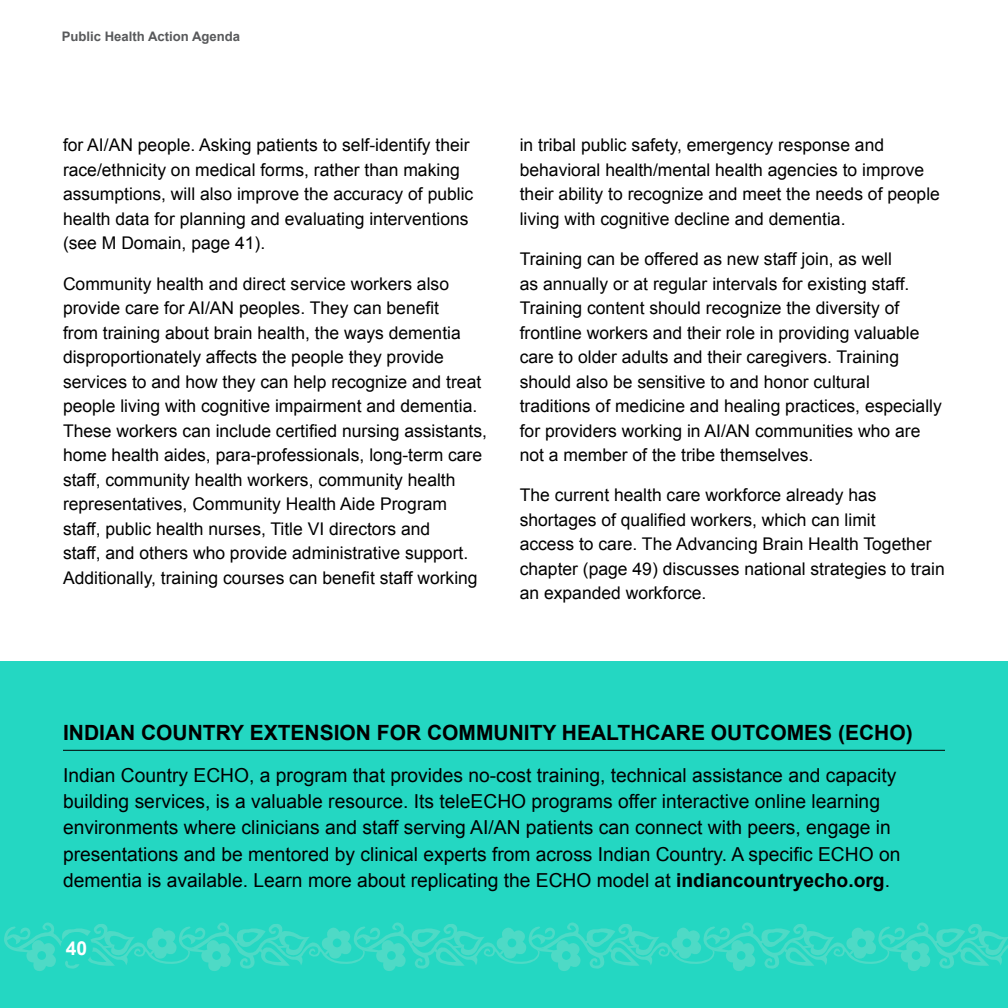
<style>
.page{position:relative;width:1008px;height:1008px;background:#fff}
.page>*{position:absolute;margin:0;border:0;box-sizing:border-box;transform-origin:0 0}
.sidebar_heading{font:700 21px "Arial";color:#000}
.sidebar_text{font:19.25px/26.2px "Arial";color:#000}
.t1{font:700 19.25px "Arial";color:#fff}
.body_copy{font:17.5px/24.5px "Arial";color:#000}
.t2{font:700 13.12px "Arial";color:#58595b}
.s1{font-weight:700}
</style>
<div class="page">
<div style="left:0;top:662px;width:1008px;height:346px;background:#24d7c2"></div>
<hr style="left:63px;top:750px;width:882px;height:1px;background:#000">
<svg style="left:4px;top:922px;width:1004px;height:49px"></svg>
<div style="left:60px;top:932px;width:33px;height:32px;background:#24d7c2;border-radius:50%"></div>
<p class="t2" style="left:62px;top:28px;width:180px">Public Health Action Agenda</p>
<p class="body_copy" style="left:63px;top:133px;width:412px">for AI/AN people. Asking patients to self-identify their race/ethnicity on medical forms, rather than making assumptions, will also improve the accuracy of public health data for planning and evaluating interventions (see M Domain, page 41).</p>
<p class="body_copy" style="left:63px;top:271px;width:426px">Community health and direct service workers also provide care for AI/AN peoples. They can benefit<br>from training about brain health, the ways dementia disproportionately affects the people they provide services to and how they can help recognize and treat people living with cognitive impairment and dementia.<br>These workers can include certified nursing assistants, home health aides, para-professionals, long-term care staff, community health workers, community health representatives, Community Health Aide Program staff, public health nurses, Title VI directors and<br>staff, and others who provide administrative support.<br>Additionally, training courses can benefit staff working</p>
<p class="body_copy" style="left:520px;top:133px;width:422px">in tribal public safety, emergency response and behavioral health/mental health agencies to improve their ability to recognize and meet the needs of people living with cognitive decline and dementia.</p>
<p class="body_copy" style="left:520px;top:247px;width:424px">Training can be offered as new staff join, as well<br>as annually or at regular intervals for existing staff.<br>Training content should recognize the diversity of frontline workers and their role in providing valuable care to older adults and their caregivers. Training should also be sensitive to and honor cultural traditions of medicine and healing practices, especially for providers working in AI/AN communities who are not a member of the tribe themselves.</p>
<p class="body_copy" style="left:520px;top:483px;width:427px">The current health care workforce already has shortages of qualified workers, which can limit<br>access to care. The Advancing Brain Health Together chapter (page 49) discusses national strategies to train an expanded workforce.</p>
<p class="sidebar_heading" style="left:63px;top:719px;width:851px">INDIAN COUNTRY EXTENSION FOR COMMUNITY HEALTHCARE OUTCOMES (ECHO)</p>
<p class="sidebar_text" style="left:63px;top:762px;width:839px">Indian Country ECHO, a program that provides no-cost training, technical assistance and capacity building services, is a valuable resource. Its teleECHO programs offer interactive online learning environments where clinicians and staff serving AI/AN patients can connect with peers, engage in presentations and be mentored by clinical experts from across Indian Country. A specific ECHO on dementia is available. Learn more about replicating the ECHO model at <span class="s1">indiancountryecho.org</span>.</p>
<p class="t1" style="left:66px;top:936px;width:23px">40</p>
</div>
